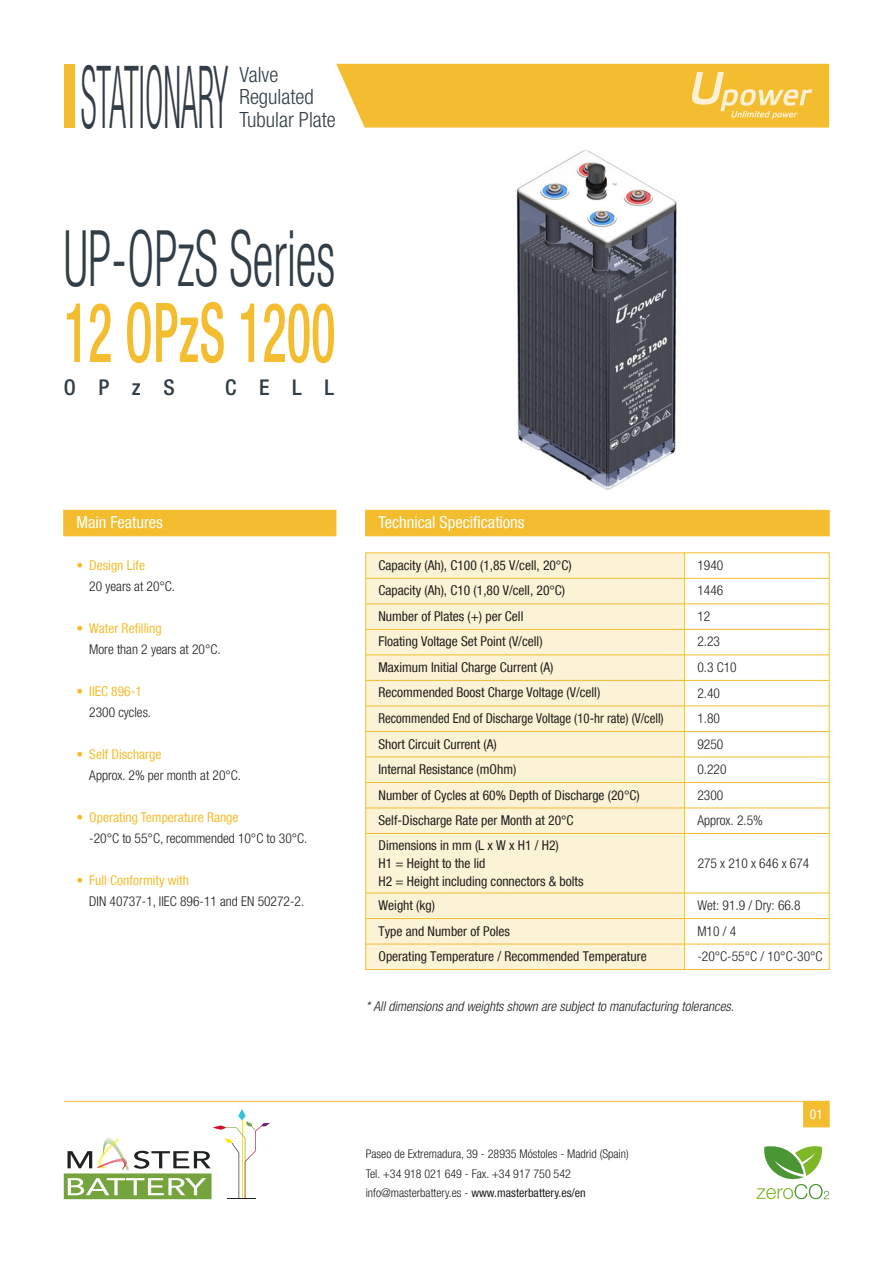
<style>
.page{position:relative;width:893px;height:1263px;background:#fff}
.page>*{position:absolute;margin:0;border:0;box-sizing:border-box;transform-origin:0 0}
.t1{font:300 condensed 87px "Helvetica Neue LT Com";color:#333d47;scale:.38 1}
.t2{font:500 condensed 82.5px "Helvetica Neue LT Com";letter-spacing:.005em;color:#f3bd2f;scale:.61 1}
.t3{font:300 condensed 78px "Helvetica Neue LT Com";color:#313e48;scale:.62 1}
.t4{font:500 condensed 21.75px "Helvetica Neue LT Com";letter-spacing:1.04em;color:#313e48}
.t5{font:300 condensed 21px/22.5px "Helvetica Neue LT Com";color:#313e48}
.t6{font:condensed 16.5px "Helvetica Neue LT Com";color:#fff}
.t7{font:condensed 13.5px/25.5px "Helvetica Neue LT Com";color:#1e1e1c}
.t8{font:300 condensed 13.5px "Helvetica Neue LT Com";color:#1d1d1b}
.t9{font:300 condensed 13.5px/25.5px "Helvetica Neue LT Com";color:#1e1e1c}
.t10{font:condensed 13.5px "Helvetica Neue LT Com";color:#f3bd2f}
.t11{font:italic 300 condensed 13.5px "Helvetica Neue LT Com";color:#1e1e1c}
.t12{font:condensed 13.5px "Helvetica Neue LT Com";color:#fff}
.t13{font:300 condensed 12px/19.5px "Helvetica Neue LT Com";color:#1e1e1c}
.s1{font-weight:300}
.s2{font-weight:400}
</style>
<div class="page">
<div style="left:366px;top:553px;width:319px;height:416px;background:#fcf2d6"></div>
<svg style="left:336px;top:64px;width:493px;height:64px"></svg>
<div style="left:64px;top:64px;width:10px;height:64px;background:#f3bd2f"></div>
<hr style="left:684px;top:553px;width:1px;height:416px;background:#f3bd2f">
<hr style="left:366px;top:578px;width:463px;height:1px;background:#f3bd2f">
<div style="left:803px;top:1101px;width:27px;height:26px;background:#f3bd2f;border:1px solid #f3bd2f"></div>
<hr style="left:64px;top:1101px;width:765px;height:1px;background:#f3bd2f">
<div style="left:63px;top:510px;width:273px;height:26px;background:#f3bd2f;border:1px solid #f3bd2f"></div>
<div style="left:365px;top:510px;width:465px;height:26px;background:#f3bd2f;border:1px solid #f3bd2f"></div>
<hr style="left:366px;top:629px;width:463px;height:1px;background:#f3bd2f">
<hr style="left:366px;top:654px;width:463px;height:1px;background:#f3bd2f">
<hr style="left:366px;top:680px;width:463px;height:1px;background:#f3bd2f">
<hr style="left:366px;top:705px;width:463px;height:1px;background:#f3bd2f">
<hr style="left:366px;top:603px;width:463px;height:1px;background:#f3bd2f">
<hr style="left:366px;top:782px;width:463px;height:1px;background:#f3bd2f">
<hr style="left:366px;top:807px;width:463px;height:1px;background:#f3bd2f">
<hr style="left:366px;top:731px;width:463px;height:1px;background:#f3bd2f">
<hr style="left:366px;top:756px;width:463px;height:1px;background:#f3bd2f">
<hr style="left:366px;top:833px;width:463px;height:1px;background:#f3bd2f">
<hr style="left:366px;top:893px;width:463px;height:1px;background:#f3bd2f">
<hr style="left:366px;top:918px;width:463px;height:1px;background:#f3bd2f">
<hr style="left:366px;top:944px;width:463px;height:1px;background:#f3bd2f">
<img style="left:516px;top:150px;width:161px;height:340px">
<svg style="left:757px;top:1146px;width:72px;height:53px"></svg>
<hr style="left:242px;top:1120px;width:1px;height:78px;background:#ffe700">
<svg style="left:238px;top:1109px;width:8px;height:11px"></svg>
<svg style="left:64px;top:1121px;width:206px;height:78px"></svg>
<h1 class="t1" style="left:81px;top:47px;width:390px">STATIONARY</h1>
<h3 class="t5" style="left:239px;top:63px;width:98px">Valve<br>Regulated<br>Tubular Plate</h3>
<h3 class="t3" style="left:64px;top:213px;width:440px">UP-OPzS Series</h3>
<h2 class="t2" style="left:64px;top:284px;width:447px">12 OPzS 1200</h2>
<h3 class="t4" style="left:64px;top:374px;width:112px">OPzS</h3>
<h3 class="t4" style="left:225px;top:374px;width:110px">CELL</h3>
<p class="t6" style="left:77px;top:513px;width:167px">Caract rísticas Principales</p>
<p class="t10" style="left:77px;top:557px;width:70px"><span class="s1">•</span> Design Life</p>
<p class="t6" style="left:77px;top:513px;width:88px">Main Features</p>
<p class="t6" style="left:378px;top:513px;width:148px">Technical Specifications</p>
<p class="t7" style="left:378px;top:552px;width:195px">Capacity (Ah), C100 (1,85 V/cell, 20°C)<br>Capacity (Ah), C10 (1,80 V/cell, 20°C)<br>Number of Plates (+) per Cell<br>Floating Voltage Set Point (V/cell)<br>Maximum Initial Charge Current (A)</p>
<p class="t8" style="left:89px;top:578px;width:87px">20 years at 20°C.</p>
<p class="t10" style="left:77px;top:620px;width:87px"><span class="s1">•</span> Water Refilling</p>
<p class="t8" style="left:89px;top:641px;width:133px">More than 2 years at 20°C.</p>
<p class="t10" style="left:77px;top:683px;width:67px"><span class="s1">•</span> IIEC 896-1</p>
<p class="t8" style="left:89px;top:704px;width:63px">2300 cycles.</p>
<p class="t10" style="left:77px;top:746px;width:86px"><span class="s1">•</span> Self Discharge</p>
<p class="t8" style="left:89px;top:767px;width:153px">Approx. 2% per month at 20°C.</p>
<p class="t7" style="left:378px;top:680px;width:287px">Recommended Boost Charge Voltage (V/cell)<br>Recommended End of Discharge Voltage (10-hr rate) (V/cell)</p>
<p class="t7" style="left:378px;top:756px;width:263px">Internal Resistance (mOhm)<br>Number of Cycles at 60% Depth of Discharge (20°C)</p>
<p class="t7" style="left:378px;top:731px;width:120px">Short Circuit Current (A)</p>
<p class="t9" style="left:697px;top:552px;width:27px">1940<br>1446</p>
<p class="t9" style="left:697px;top:603px;width:14px">12</p>
<p class="t9" style="left:697px;top:629px;width:24px">2.23</p>
<p class="t9" style="left:697px;top:654px;width:41px">0.3 C10</p>
<p class="t9" style="left:697px;top:680px;width:24px">2.40</p>
<p class="t9" style="left:697px;top:705px;width:24px">1.80</p>
<p class="t9" style="left:697px;top:731px;width:27px">9250</p>
<p class="t9" style="left:697px;top:756px;width:31px">0.220</p>
<p class="t9" style="left:697px;top:782px;width:27px">2300</p>
<p class="t10" style="left:77px;top:809px;width:163px"><span class="s1">•</span> Operating Temperature Range</p>
<p class="t8" style="left:89px;top:830px;width:220px">-20°C to 55°C, recommended 10°C to 30°C.</p>
<p class="t10" style="left:77px;top:872px;width:114px"><span class="s1">•</span> Full Conformity with</p>
<p class="t8" style="left:89px;top:893px;width:217px">DIN 40737-1, IIEC 896-11 and EN 50272-2.</p>
<p class="t7" style="left:379px;top:807px;width:197px">Self-Discharge Rate per Month at 20°C</p>
<p class="t9" style="left:697px;top:807px;width:67px">Approx. 2.5%</p>
<p class="t7" style="left:379px;top:836px;width:206px;line-height:18px">Dimensions in mm (L x W x H1 / H2)<br>H1 = Height to the lid<br>H2 = Height including connectors &amp; bolts</p>
<p class="t9" style="left:698px;top:850px;width:113px">275 x 210 x 646 x 674</p>
<p class="t7" style="left:379px;top:892px;width:58px">Weight (kg)</p>
<p class="t9" style="left:697px;top:892px;width:105px">Wet: 91.9 / Dry: 66.8</p>
<p class="t7" style="left:379px;top:918px;width:133px">Type and Number of Poles</p>
<p class="t9" style="left:697px;top:918px;width:40px">M10 / 4</p>
<p class="t7" style="left:379px;top:943px;width:270px">Operating Temperature / Recommended Temperature</p>
<p class="t9" style="left:697px;top:943px;width:127px">-20°C-55°C / 10°C-30°C</p>
<p class="t11" style="left:366px;top:998px;width:370px">* All dimensions and weights shown are subject to manufacturing tolerances.</p>
<p class="t13" style="left:366px;top:1144px;width:265px">Paseo de Extremadura, 39 - 28935 Móstoles - Madrid (Spain)<br>Tel. +34 918 021 649 - Fax. +34 917 750 542 info@masterbattery.es - <span class="s2">www.masterbattery.es/en</span></p>
<p class="t12" style="left:810px;top:1106px;width:14px">01</p>
</div>
